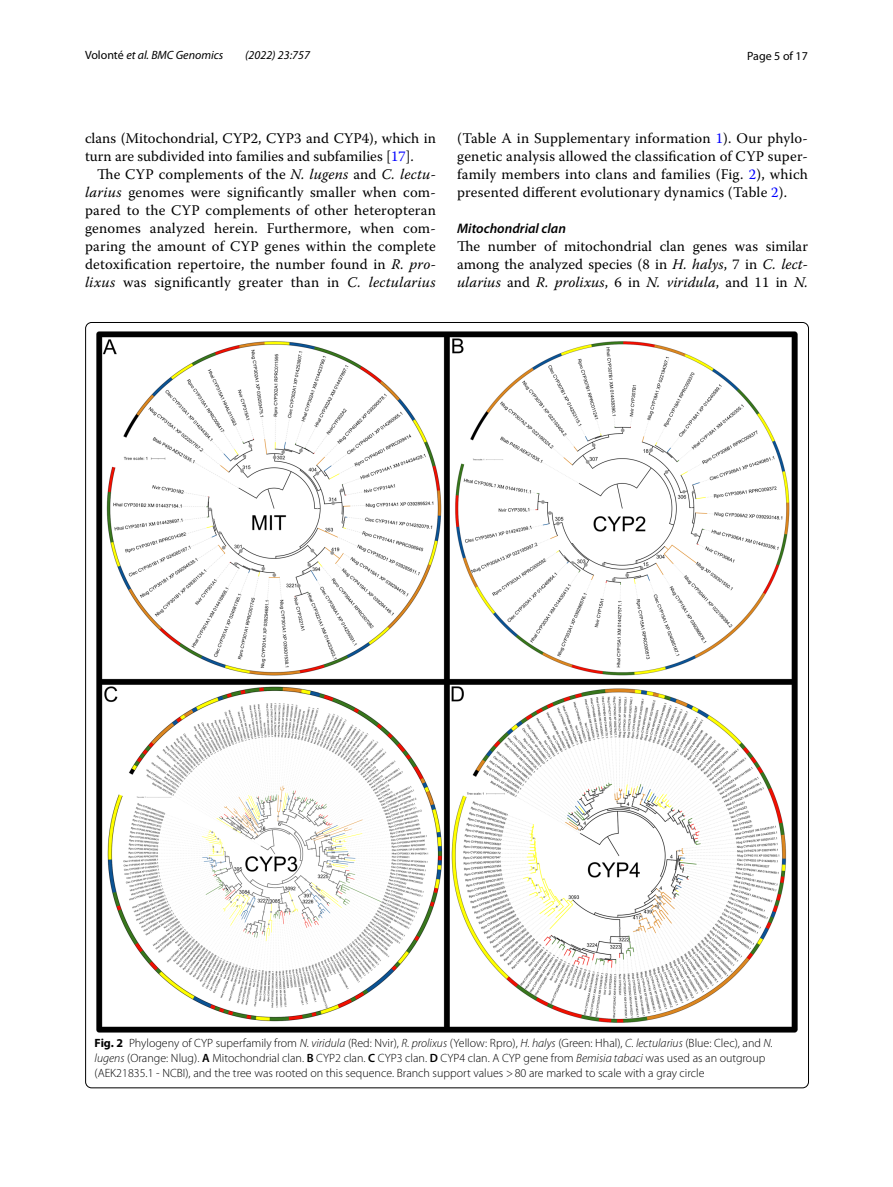
<style>
.page{position:relative;width:893px;height:1187px;background:#fff}
.page>*{position:absolute;margin:0;border:0;box-sizing:border-box;transform-origin:0 0}
.t1{font:14.7px/18px "Warnock Pro";letter-spacing:.005em;color:#000;text-align:justify}
.t2{font:italic 600 13.8px "Myriad Pro";color:#000}
.t3{font:300 12px/15px "Myriad Pro";color:#000}
.t4{font:italic 12px "Myriad Pro";color:#000}
.t5{font:12px "Myriad Pro";color:#000}
.s1{font-style:normal}
.s2{color:#00f}
.s3{font-style:italic}
.s4{font-weight:700}
.s5{font-weight:600}
</style>
<div class="page">
<img style="left:97px;top:331px;width:700px;height:701px">
<p class="t4" style="left:85px;top:48px;width:140px"><span class="s1">Volonté</span> et al. BMC Genomics</p>
<p class="t4" style="left:245px;top:48px;width:66px">(2022) 23:757</p>
<p class="t5" style="left:747px;top:48px;width:62px">Page 5 of 17</p>
<p class="t1" style="left:85px;top:128px;width:352px">clans (Mitochondrial, CYP2, CYP3 and CYP4), which in turn are subdivided into families and subfamilies [<span class="s2">17</span>].</p>
<p class="t1" style="left:85px;top:164px;width:352px;text-indent:12px">The CYP complements of the <span class="s3">N. lugens</span> and <span class="s3">C. lectu&shy;larius</span> genomes were significantly smaller when com&shy;pared to the CYP complements of other heteropteran genomes analyzed herein. Furthermore, when com&shy;paring the amount of CYP genes within the complete detoxification repertoire, the number found in <span class="s3">R. pro&shy;lixus</span> was significantly greater than in <span class="s3">C. lectularius</span></p>
<p class="t1" style="left:457px;top:128px;width:352px">(Table A in Supplementary information <span class="s2">1</span>). Our phylo&shy;genetic analysis allowed the classification of CYP super&shy;family members into clans and families (Fig. <span class="s2">2</span>), which presented different evolutionary dynamics (Table <span class="s2">2</span>).</p>
<p class="t2" style="left:457px;top:219px;width:110px">Mitochondrial clan</p>
<p class="t1" style="left:457px;top:236px;width:352px">The number of mitochondrial clan genes was similar among the analyzed species (8 in <span class="s3">H. halys</span>, 7 in <span class="s3">C. lect&shy;ularius</span> and <span class="s3">R. prolixus</span>, 6 in <span class="s3">N. viridula</span>, and 11 in <span class="s3">N.</span></p>
<p class="t3" style="left:95px;top:1036px;width:680px"><span class="s4">Fig. 2</span> Phylogeny of CYP superfamily from <span class="s3">N. viridula</span> (Red: Nvir), <span class="s3">R. prolixus</span> (Yellow: Rpro), <span class="s3">H. halys</span> (Green: Hhal), <span class="s3">C. lectularius</span> (Blue: Clec), and <span class="s3">N. lugens</span> (Orange: Nlug). <span class="s5">A</span> Mitochondrial clan. <span class="s5">B</span> CYP2 clan. <span class="s5">C</span> CYP3 clan. <span class="s5">D</span> CYP4 clan. A CYP gene from <span class="s3">Bemisia tabaci</span> was used as an outgroup (AEK21835.1 - NCBI), and the tree was rooted on this sequence. Branch support values &gt;80 are marked to scale with a gray circle</p>
</div>
